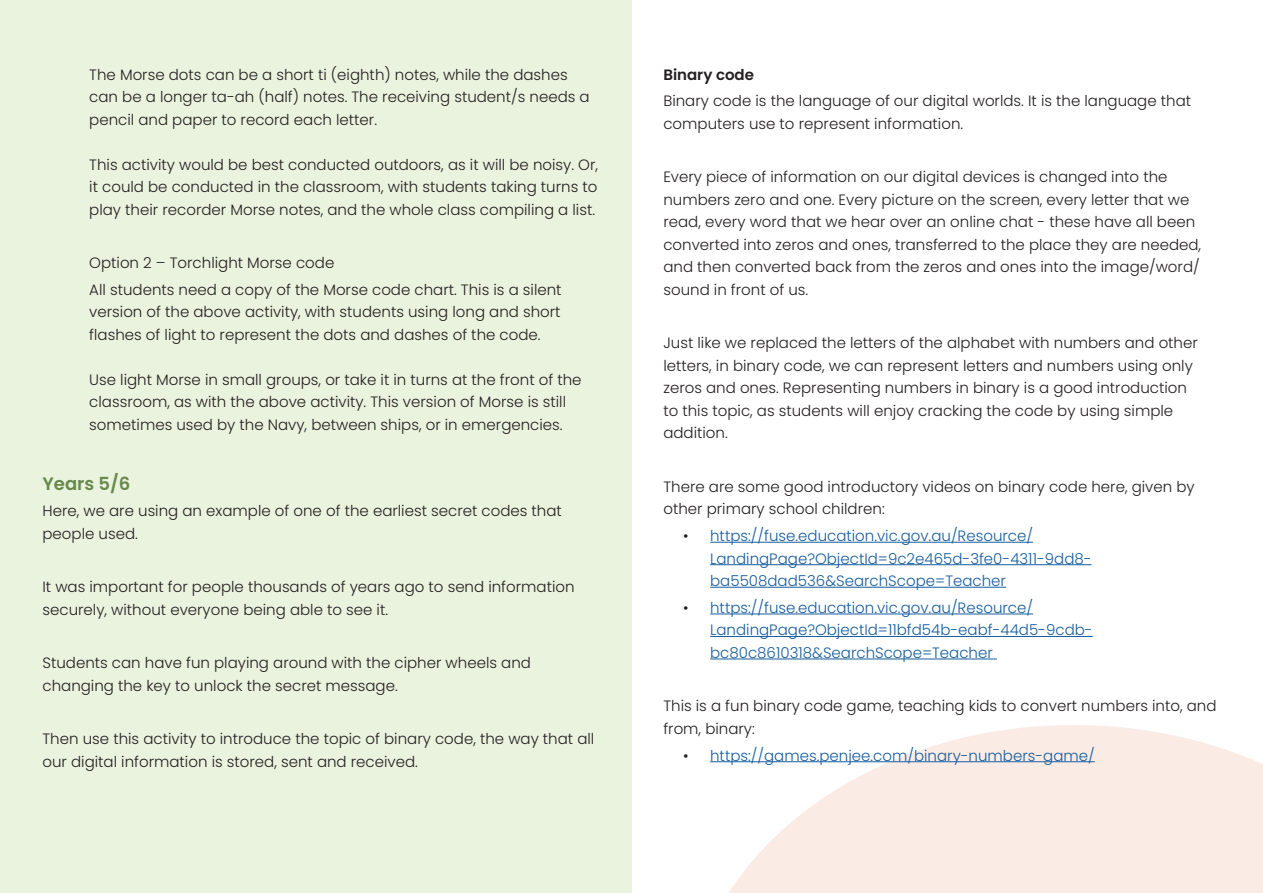
<style>
.page{position:relative;width:1263px;height:893px;background:#fff}
.page>*{position:absolute;margin:0;border:0;box-sizing:border-box;transform-origin:0 0}
.t1{font:600 18px "Poppins";color:#67894c}
.t2{font:300 15px/22.5px "Poppins";color:#231f20}
.t3{font:300 15px/22.5px "Poppins";color:#175d9e}
.t4{font:600 15px "Poppins";color:#231f20}
.s1{color:#231f20}
</style>
<div class="page">
<div style="left:0;top:0;width:631px;height:893px;background:#eaf3de"></div>
<svg style="left:710px;top:725px;width:553px;height:168px;fill:#faebe5"></svg>
<hr style="left:710px;top:542px;width:323px;height:1px;background:#175d9e">
<hr style="left:710px;top:564px;width:381px;height:1px;background:#175d9e">
<hr style="left:710px;top:587px;width:296px;height:1px;background:#175d9e">
<hr style="left:710px;top:614px;width:323px;height:1px;background:#175d9e">
<hr style="left:710px;top:636px;width:383px;height:1px;background:#175d9e">
<hr style="left:710px;top:659px;width:287px;height:1px;background:#175d9e">
<hr style="left:710px;top:761px;width:385px;height:1px;background:#175d9e">
<p class="t2" style="left:89px;top:63px;width:502px">The Morse dots can be a short ti (eighth) notes, while the dashes can be a longer ta-ah (half) notes. The receiving student/s needs a pencil and paper to record each letter.</p>
<p class="t2" style="left:89px;top:153px;width:510px;text-align:justify">This activity would be best conducted outdoors, as it will be noisy. Or, it could be conducted in the classroom, with students taking turns to play their recorder Morse notes, and the whole class compiling a list.</p>
<p class="t2" style="left:89px;top:250px;width:474px;line-height:26.7px">Option 2 – Torchlight Morse code<br>All students need a copy of the Morse code chart. This is a silent</p>
<p class="t2" style="left:89px;top:301px;width:473px">version of the above activity, with students using long and short flashes of light to represent the dots and dashes of the code.</p>
<p class="t2" style="left:89px;top:368px;width:494px">Use light Morse in small groups, or take it in turns at the front of the classroom, as with the above activity. This version of Morse is still sometimes used by the Navy, between ships, or in emergencies.</p>
<p class="t1" style="left:43px;top:473px;width:89px">Years 5/6</p>
<p class="t2" style="left:43px;top:500px;width:521px">Here, we are using an example of one of the earliest secret codes that people used.</p>
<p class="t2" style="left:43px;top:576px;width:534px">It was important for people thousands of years ago to send information securely, without everyone being able to see it.</p>
<p class="t2" style="left:43px;top:652px;width:490px">Students can have fun playing around with the cipher wheels and changing the key to unlock the secret message.</p>
<p class="t2" style="left:43px;top:728px;width:553px">Then use this activity to introduce the topic of binary code, the way that all our digital information is stored, sent and received.</p>
<p class="t4" style="left:663px;top:66px;width:92px">Binary code</p>
<p class="t2" style="left:663px;top:90px;width:529px">Binary code is the language of our digital worlds. It is the language that computers use to represent information.</p>
<p class="t2" style="left:663px;top:166px;width:539px">Every piece of information on our digital devices is changed into the numbers zero and one. Every picture on the screen, every letter that we read, every word that we hear over an online chat - these have all been converted into zeros and ones, transferred to the place they are needed, and then converted back from the zeros and ones into the image/word/ sound in front of us.</p>
<p class="t2" style="left:663px;top:332px;width:536px">Just like we replaced the letters of the alphabet with numbers and other letters, in binary code, we can represent letters and numbers using only zeros and ones. Representing numbers in binary is a good introduction to this topic, as students will enjoy cracking the code by using simple addition.</p>
<p class="t2" style="left:663px;top:475px;width:533px">There are some good introductory videos on binary code here, given by other primary school children:</p>
<p class="t3" style="left:710px;top:525px;width:383px;text-indent:-27px"><span class="s1">•</span> https://fuse.education.vic.gov.au/Resource/<br>LandingPage?ObjectId=9c2e465d-3fe0-4311-9dd8- ba5508dad536&amp;SearchScope=Teacher</p>
<p class="t3" style="left:710px;top:596px;width:384px;text-indent:-27px"><span class="s1">•</span> https://fuse.education.vic.gov.au/Resource/<br>LandingPage?ObjectId=11bfd54b-eabf-44d5-9cdb&shy;bc80c8610318&amp;SearchScope=Teacher</p>
<p class="t2" style="left:663px;top:695px;width:555px">This is a fun binary code game, teaching kids to convert numbers into, and from, binary:</p>
<p class="t3" style="left:683px;top:744px;width:413px"><span class="s1">•</span> https://games.penjee.com/binary-numbers-game/</p>
</div>
